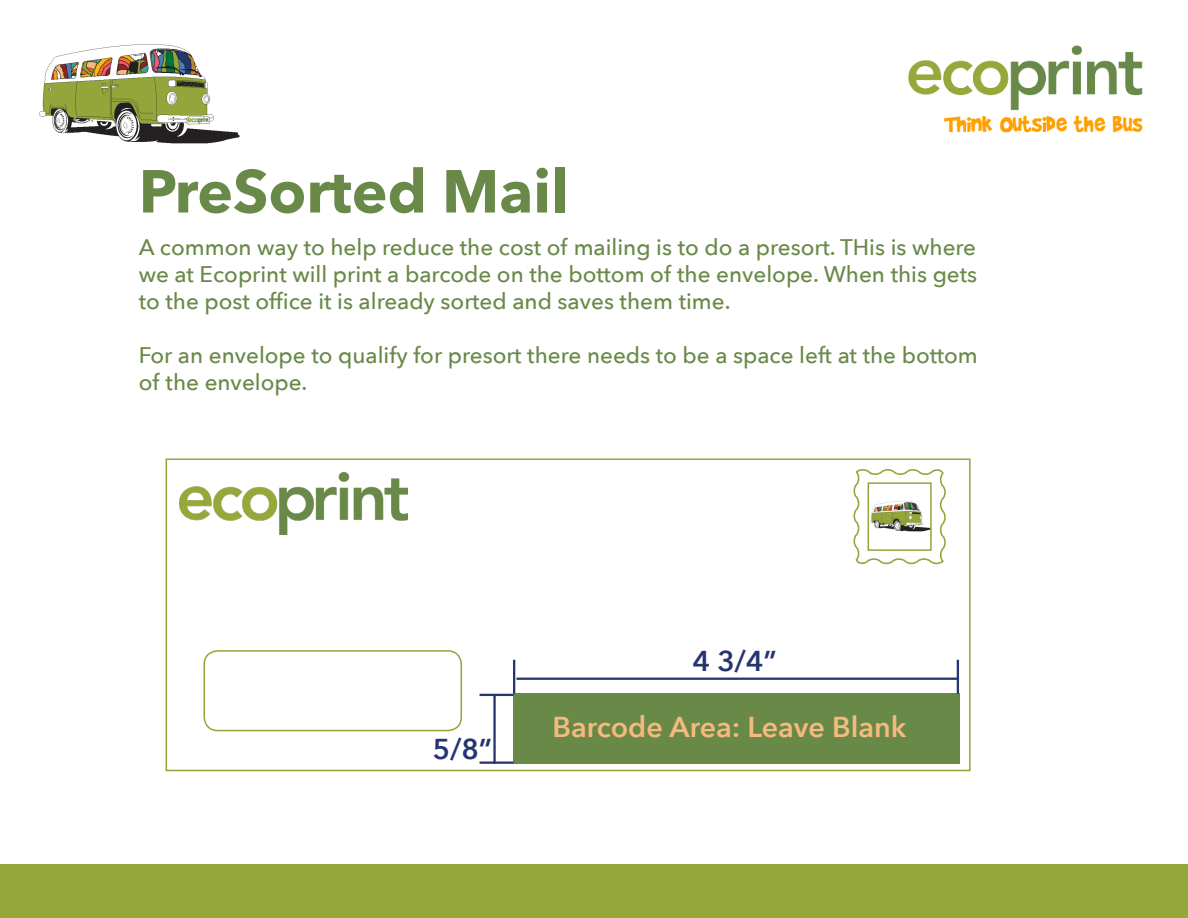
<style>
.page{position:relative;width:1188px;height:918px;background:#fff}
.page>*{position:absolute;margin:0;border:0;box-sizing:border-box;transform-origin:0 0}
.t1{font:700 60px "Avenir Next";color:#698948}
.t2{font:600 28.65px "Avenir Next";color:#f6ba7e}
.t3{font:600 28.65px "Avenir Next";color:#253570}
.t4{font:500 22.5px/27px "Avenir Next";color:#698948;text-align:justify}
</style>
<div class="page">
<img style="left:908px;top:45px;width:235px;height:88px">
<div style="left:0;top:864px;width:1188px;height:54px;background:#95a73a"></div>
<img style="left:39px;top:44px;width:201px;height:100px">
<div style="left:166px;top:458px;width:805px;height:313px;border:2px solid #94a53b"></div>
<img style="left:179px;top:472px;width:229px;height:63px">
<div style="left:203px;top:650px;width:259px;height:81px;border:2px solid #94a53b;border-radius:14px"></div>
<div style="left:513px;top:694px;width:446px;height:70px;background:#698948"></div>
<hr style="left:957px;top:660px;width:2px;height:34px;background:#253570">
<hr style="left:513px;top:660px;width:2px;height:34px;background:#253570">
<hr style="left:517px;top:678px;width:442px;height:2px;background:#253570">
<hr style="left:480px;top:761px;width:33px;height:3px;background:#253570">
<hr style="left:480px;top:694px;width:33px;height:2px;background:#253570">
<hr style="left:493px;top:694px;width:3px;height:70px;background:#253570">
<svg style="left:853px;top:469px;width:93px;height:96px"></svg>
<p class="t1" style="left:139px;top:140px;width:432px">PreSorted Mail</p>
<p class="t4" style="left:139px;top:233px;width:840px">A common way to help reduce the cost of mailing is to do a presort. THis is where we at Ecoprint will print a barcode on the bottom of the envelope. When this gets to the post office it is already sorted and saves them time.</p>
<p class="t4" style="left:139px;top:341px;width:841px">For an envelope to qualify for presort there needs to be a space left at the bottom of the envelope.</p>
<p class="t3" style="left:433px;top:724px;width:61px">5/8”</p>
<p class="t3" style="left:693px;top:636px;width:86px">4 3/4”</p>
<p class="t2" style="left:553px;top:702px;width:355px">Barcode Area: Leave Blank</p>
</div>
